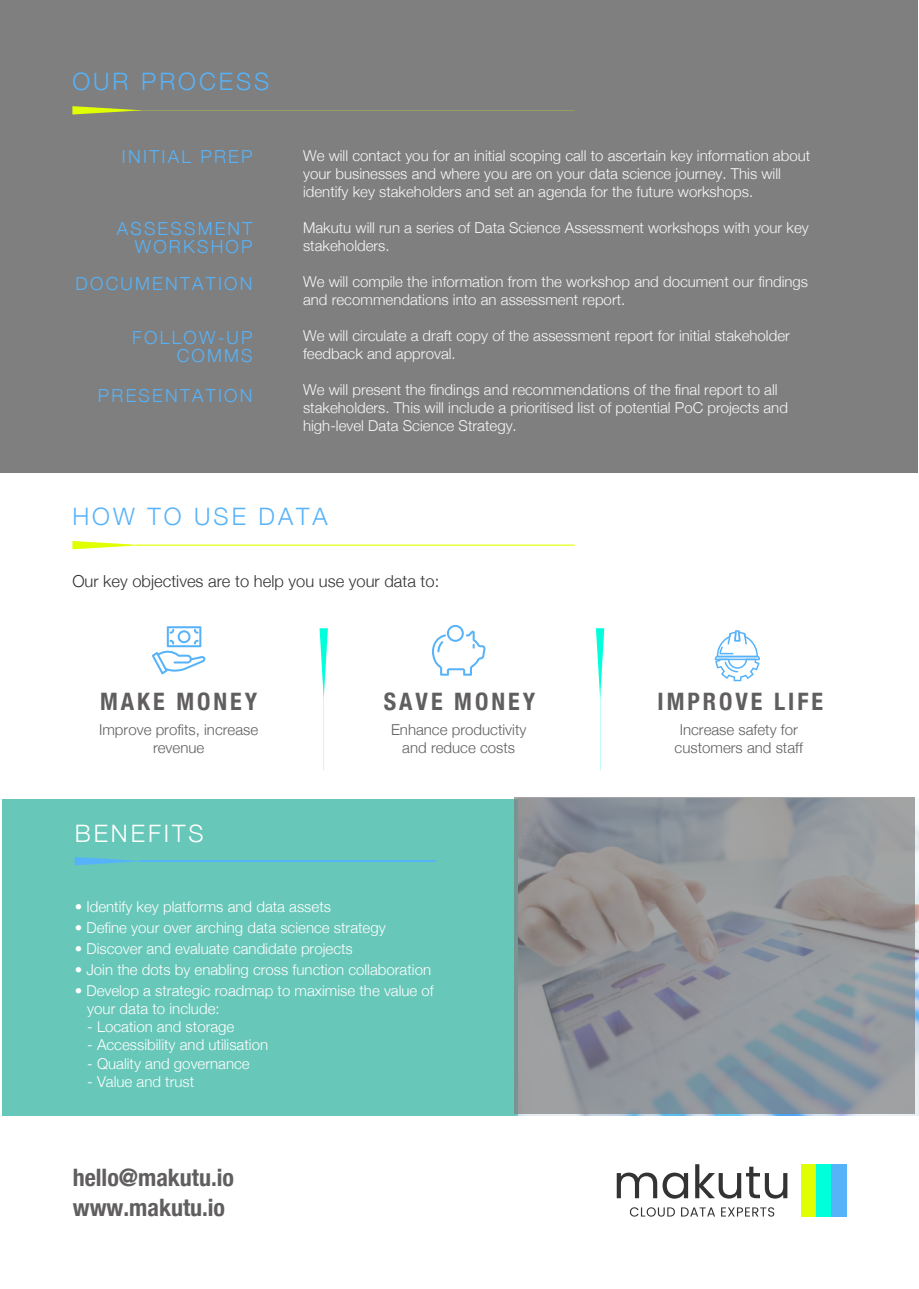
<style>
.page{position:relative;width:919px;height:1289px;background:#fff}
.page>*{position:absolute;margin:0;border:0;box-sizing:border-box;transform-origin:0 0}
.t1{font:700 condensed 24px "Helvetica Neue";letter-spacing:.125em;color:#605e5e}
.t2{font:700 condensed 24px/30px "Helvetica Neue";color:#605e5e}
.t3{font:300 24px "Helvetica Neue";letter-spacing:.125em;color:#57b3f9}
.t4{font:300 24px "Helvetica Neue";letter-spacing:.125em;color:#fff}
.t5{font:300 18px/18px "Helvetica Neue";letter-spacing:.125em;color:#57b3f9;text-align:right}
.t6{font:300 16.5px "Helvetica Neue";color:#333}
.t7{font:300 15px/18px "Helvetica Neue";color:#f7f7f7}
.t8{font:300 15px/18px "Helvetica Neue";color:#fff}
.t9{font:300 15px/18px "Helvetica Neue";color:#605e5e;text-align:center}
</style>
<div class="page">
<svg style="left:616px;top:1172px;width:72px;height:26px"></svg>
<svg style="left:695px;top:1164px;width:92px;height:34px"></svg>
<svg style="left:629px;top:1207px;width:46px;height:9px"></svg>
<svg style="left:681px;top:1207px;width:34px;height:9px"></svg>
<svg style="left:721px;top:1207px;width:53px;height:9px"></svg>
<div style="left:801px;top:1164px;width:15px;height:52px;background:#e0ff00"></div>
<div style="left:816px;top:1164px;width:15px;height:52px;background:#00ffdb"></div>
<div style="left:831px;top:1164px;width:15px;height:52px;background:#57b3f9"></div>
<div style="left:0;top:0;width:918px;height:472px;background:#7f7f7f"></div>
<svg style="left:72px;top:106px;width:70px;height:8px"></svg>
<div style="left:2px;top:798px;width:916px;height:317px;background:#67c7b8"></div>
<hr style="left:139px;top:860px;width:296px;height:1px;background:#57b3f9">
<svg style="left:75px;top:857px;width:70px;height:8px"></svg>
<hr style="left:137px;top:544px;width:437px;height:1px;background:#e0ff00">
<svg style="left:72px;top:541px;width:70px;height:8px"></svg>
<svg style="left:319px;top:628px;width:9px;height:70px"></svg>
<svg style="left:596px;top:628px;width:8px;height:70px"></svg>
<svg style="left:152px;top:626px;width:54px;height:48px"></svg>
<svg style="left:432px;top:625px;width:53px;height:50px"></svg>
<svg style="left:714px;top:630px;width:46px;height:51px"></svg>
<svg style="left:514px;top:797px;width:401px;height:316px;background:#909398"></svg>
<h1 class="t3" style="left:72px;top:62px;width:198px">OUR PROCESS</h1>
<p class="t5" style="left:122px;top:146px;width:132px">INITIAL PREP</p>
<p class="t5" style="left:117px;top:218px;width:137px">ASSESSMENT<br>WORKSHOP</p>
<p class="t5" style="left:75px;top:273px;width:178px">DOCUMENTATION</p>
<p class="t5" style="left:132px;top:327px;width:122px">FOLLOW-UP<br>COMMS</p>
<p class="t5" style="left:98px;top:385px;width:156px">PRESENTATION</p>
<p class="t7" style="left:303px;top:145px;width:508px">We will contact you for an initial scoping call to ascertain key information about your businesses and where you are on your data science journey. This will identify key stakeholders and set an agenda for the future workshops.</p>
<p class="t7" style="left:303px;top:217px;width:507px">Makutu will run a series of Data Science Assessment workshops with your key stakeholders.</p>
<p class="t7" style="left:303px;top:271px;width:506px">We will compile the information from the workshop and document our findings and recommendations into an assessment report.</p>
<p class="t7" style="left:303px;top:325px;width:488px">We will circulate a draft copy of the assessment report for initial stakeholder feedback and approval.</p>
<p class="t7" style="left:303px;top:379px;width:486px">We will present the findings and recommendations of the final report to all stakeholders. This will include a prioritised list of potential PoC projects and high-level Data Science Strategy.</p>
<h1 class="t3" style="left:72px;top:497px;width:257px">HOW TO USE DATA</h1>
<p class="t6" style="left:72px;top:568px;width:368px">Our key objectives are to help you use your data to:</p>
<h1 class="t1" style="left:100px;top:681px;width:158px">MAKE MONEY</h1>
<h1 class="t1" style="left:384px;top:681px;width:153px">SAVE MONEY</h1>
<h1 class="t1" style="left:657px;top:681px;width:167px">IMPROVE LIFE</h1>
<p class="t9" style="left:99px;top:720px;width:161px">Improve profits, increase revenue</p>
<p class="t9" style="left:391px;top:720px;width:137px">Enhance productivity and reduce costs</p>
<p class="t9" style="left:674px;top:720px;width:130px">Increase safety for customers and staff</p>
<h1 class="t4" style="left:75px;top:814px;width:130px">BENEFITS</h1>
<p class="t8" style="left:75px;top:897px;width:258px">• Identify key platforms and data assets</p>
<p class="t8" style="left:75px;top:918px;width:312px">• Define your over arching data science strategy</p>
<p class="t8" style="left:75px;top:939px;width:279px">• Discover and evaluate candidate projects</p>
<p class="t8" style="left:75px;top:960px;width:358px">• Join the dots by enabling cross function collaboration</p>
<p class="t8" style="left:87px;top:981px;width:348px;text-indent:-13px">• Develop a strategic roadmap to maximise the value of your data to include:</p>
<p class="t8" style="left:87px;top:1017px;width:149px">- Location and storage</p>
<p class="t8" style="left:87px;top:1035px;width:182px">- Accessibility and utilisation</p>
<p class="t8" style="left:87px;top:1053px;width:164px">- Quality and governance</p>
<p class="t8" style="left:87px;top:1071px;width:108px">- Value and trust</p>
<h1 class="t2" style="left:73px;top:1161px;width:163px">hello@makutu.io www.makutu.io</h1>
</div>
